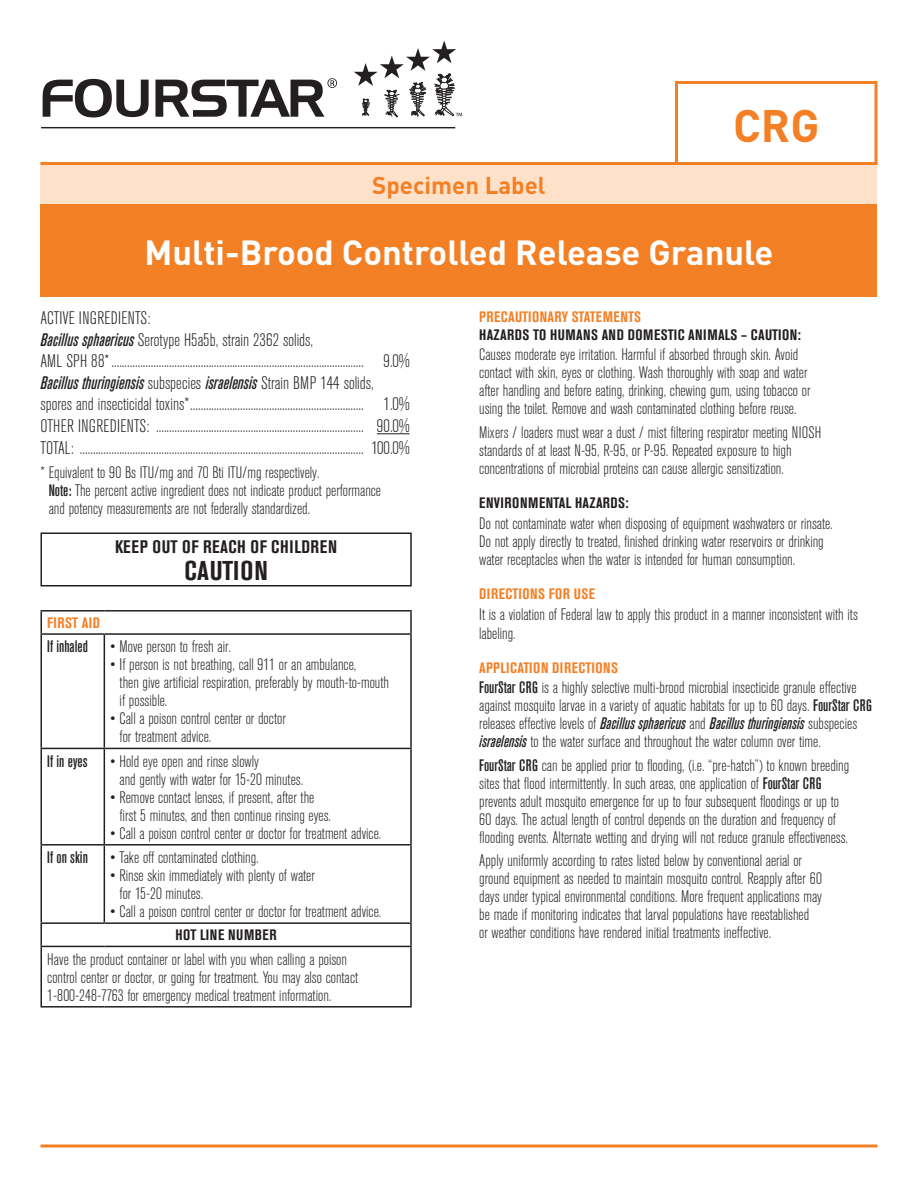
<style>
.page{position:relative;width:918px;height:1188px;background:#fff}
.page>*{position:absolute;margin:0;border:0;box-sizing:border-box;transform-origin:0 0}
.t1{font:700 45px "DIN";color:#f48026}
.t2{font:700 34.5px "DIN";color:#fff}
.t3{font:700 condensed 27px "Akzidenz Grotesk BE";letter-spacing:.02em;color:#231f20}
.t4{font:700 24px "DIN";color:#f48026}
.t5{font:300 condensed 18px/21.6px "Akzidenz Grotesk BE";color:#231f20}
.t6{font:700 condensed 18px "Akzidenz Grotesk BE";letter-spacing:.035em;color:#231f20}
.t7{font:300 condensed 16.5px/18px "Akzidenz Grotesk BE";color:#231f20}
.t8{font:500 condensed 16.5px "Akzidenz Grotesk BE";color:#231f20}
.t9{font:700 condensed 15px "Akzidenz Grotesk BE";letter-spacing:.035em;color:#231f20}
.t10{font:700 condensed 15px "Akzidenz Grotesk BE";letter-spacing:.03em;color:#f48026}
.s1{font-weight:500;font-style:italic}
.s2{font-weight:500}
</style>
<div class="page">
<svg style="left:43px;top:79px;width:106px;height:38px"></svg>
<hr style="left:41px;top:127px;width:414px;height:1px;background:#231f20">
<svg style="left:155px;top:78px;width:182px;height:39px"></svg>
<svg style="left:354px;top:40px;width:108px;height:78px"></svg>
<hr style="left:377px;top:433px;width:32px;height:1px;background:#231f20">
<hr style="left:40px;top:532px;width:372px;height:2px;background:#231f20">
<hr style="left:40px;top:534px;width:2px;height:51px;background:#231f20">
<hr style="left:410px;top:534px;width:2px;height:51px;background:#231f20">
<hr style="left:40px;top:585px;width:372px;height:1px;background:#231f20">
<hr style="left:40px;top:610px;width:64px;height:2px;background:#231f20">
<hr style="left:40px;top:612px;width:2px;height:21px;background:#231f20">
<hr style="left:104px;top:610px;width:308px;height:2px;background:#231f20">
<hr style="left:410px;top:612px;width:2px;height:21px;background:#231f20">
<hr style="left:40px;top:633px;width:64px;height:2px;background:#231f20">
<hr style="left:40px;top:635px;width:2px;height:113px;background:#231f20">
<hr style="left:104px;top:633px;width:308px;height:2px;background:#231f20">
<hr style="left:104px;top:635px;width:1px;height:113px;background:#231f20">
<hr style="left:410px;top:635px;width:2px;height:113px;background:#231f20">
<hr style="left:40px;top:748px;width:64px;height:1px;background:#231f20">
<hr style="left:40px;top:749px;width:2px;height:95px;background:#231f20">
<hr style="left:104px;top:748px;width:308px;height:1px;background:#231f20">
<hr style="left:104px;top:749px;width:1px;height:95px;background:#231f20">
<hr style="left:410px;top:749px;width:2px;height:95px;background:#231f20">
<hr style="left:40px;top:844px;width:64px;height:2px;background:#231f20">
<hr style="left:40px;top:846px;width:2px;height:76px;background:#231f20">
<hr style="left:104px;top:844px;width:308px;height:2px;background:#231f20">
<hr style="left:104px;top:846px;width:1px;height:76px;background:#231f20">
<hr style="left:410px;top:846px;width:2px;height:76px;background:#231f20">
<hr style="left:40px;top:922px;width:64px;height:2px;background:#231f20">
<hr style="left:40px;top:924px;width:2px;height:22px;background:#231f20">
<hr style="left:104px;top:922px;width:308px;height:2px;background:#231f20">
<hr style="left:410px;top:924px;width:2px;height:22px;background:#231f20">
<hr style="left:40px;top:946px;width:64px;height:1px;background:#231f20">
<hr style="left:40px;top:947px;width:2px;height:59px;background:#231f20">
<hr style="left:104px;top:946px;width:308px;height:1px;background:#231f20">
<hr style="left:410px;top:947px;width:2px;height:59px;background:#231f20">
<hr style="left:40px;top:1006px;width:64px;height:2px;background:#231f20">
<hr style="left:104px;top:1006px;width:308px;height:2px;background:#231f20">
<svg style="left:40px;top:1144px;width:838px;height:4px;background:#f69f5c"></svg>
<div style="left:40px;top:164px;width:838px;height:40px;background:#fee1c9"></div>
<hr style="left:40px;top:162px;width:838px;height:3px;background:#f48026">
<div style="left:675px;top:81px;width:203px;height:84px;border:3px solid #f48026"></div>
<div style="left:40px;top:204px;width:838px;height:93px;background:#f48026"></div>
<h3 class="t4" style="left:372px;top:170px;width:175px">Specimen Label</h3>
<h1 class="t1" style="left:733px;top:96px;width:88px">CRG</h1>
<h2 class="t2" style="left:145px;top:230px;width:630px">Multi-Brood Controlled Release Granule</h2>
<p class="t5" style="left:40px;top:308px;width:370px">ACTIVE INGREDIENTS:<br><span class="s1">Bacillus sphaericus</span> Serotype H5a5b, strain 2362 solids,<br>AML SPH 88*................................................................................................ 9.0% <span class="s1">Bacillus thuringiensis</span> subspecies <span class="s1">israelensis</span> Strain BMP 144 solids, spores and insecticidal toxins*.................................................................. 1.0% OTHER INGREDIENTS: ............................................................................... 90.0% TOTAL: ............................................................................................................ 100.0%</p>
<p class="t7" style="left:49px;top:464px;width:334px;text-indent:-8px">* Equivalent to 90 Bs ITU/mg and 70 Bti ITU/mg respectively.<br><span class="s2">Note:</span> The percent active ingredient does not indicate product performance and potency measurements are not federally standardized.</p>
<p class="t6" style="left:115px;top:536px;width:224px">KEEP OUT OF REACH OF CHILDREN</p>
<h3 class="t3" style="left:184px;top:555px;width:85px">CAUTION</h3>
<p class="t10" style="left:47px;top:614px;width:54px">FIRST AID</p>
<p class="t8" style="left:47px;top:638px;width:42px">If inhaled</p>
<p class="t7" style="left:110px;top:638px;width:122px">• Move person to fresh air.</p>
<p class="t7" style="left:120px;top:656px;width:271px;text-indent:-9px">• If person is not breathing, call 911 or an ambulance,<br>then give artificial respiration, preferably by mouth-to-mouth if possible.</p>
<p class="t7" style="left:120px;top:710px;width:168px;text-indent:-9px">• Call a poison control center or doctor for treatment advice.</p>
<p class="t8" style="left:47px;top:752px;width:42px">If in eyes</p>
<p class="t7" style="left:120px;top:753px;width:185px;text-indent:-9px">• Hold eye open and rinse slowly<br>and gently with water for 15-20 minutes.</p>
<p class="t7" style="left:120px;top:789px;width:213px;text-indent:-9px">• Remove contact lenses, if present, after the first 5 minutes, and then continue rinsing eyes.</p>
<p class="t7" style="left:110px;top:825px;width:273px">• Call a poison control center or doctor for treatment advice.</p>
<p class="t8" style="left:47px;top:848px;width:42px">If on skin</p>
<p class="t7" style="left:110px;top:849px;width:150px">• Take off contaminated clothing.</p>
<p class="t7" style="left:120px;top:867px;width:197px;text-indent:-9px">• Rinse skin immediately with plenty of water for 15-20 minutes.</p>
<p class="t7" style="left:110px;top:903px;width:273px">• Call a poison control center or doctor for treatment advice.</p>
<p class="t9" style="left:176px;top:927px;width:103px">HOT LINE NUMBER</p>
<p class="t7" style="left:47px;top:951px;width:313px">Have the product container or label with you when calling a poison control center or doctor, or going for treatment. You may also contact<br>1-800-248-7763 for emergency medical treatment information.</p>
<p class="t10" style="left:479px;top:308px;width:163px">PRECAUTIONARY STATEMENTS</p>
<p class="t9" style="left:479px;top:326px;width:323px">HAZARDS TO HUMANS AND DOMESTIC ANIMALS – CAUTION:</p>
<p class="t7" style="left:479px;top:346px;width:333px">Causes moderate eye irritation. Harmful if absorbed through skin. Avoid contact with skin, eyes or clothing. Wash thoroughly with soap and water after handling and before eating, drinking, chewing gum, using tobacco or using the toilet. Remove and wash contaminated clothing before reuse.</p>
<p class="t7" style="left:479px;top:424px;width:344px">Mixers / loaders must wear a dust / mist filtering respirator meeting NIOSH standards of at least N-95, R-95, or P-95. Repeated exposure to high concentrations of microbial proteins can cause allergic sensitization.</p>
<p class="t9" style="left:479px;top:494px;width:151px">ENVIRONMENTAL HAZARDS:</p>
<p class="t7" style="left:479px;top:515px;width:355px">Do not contaminate water when disposing of equipment washwaters or rinsate.<br>Do not apply directly to treated, finished drinking water reservoirs or drinking water receptacles when the water is intended for human consumption.</p>
<p class="t10" style="left:479px;top:585px;width:117px">DIRECTIONS FOR USE</p>
<p class="t7" style="left:479px;top:605px;width:380px;line-height:18.9px">It is a violation of Federal law to apply this product in a manner inconsistent with its labeling.</p>
<p class="t10" style="left:479px;top:659px;width:14px">APPLICATION</p>
<p class="t10" style="left:552px;top:659px;width:16px">DIRECTIONS</p>
<p class="t7" style="left:479px;top:679px;width:394px"><span class="s2">FourStar CRG</span> is a highly selective multi-brood microbial insecticide granule effective against mosquito larvae in a variety of aquatic habitats for up to 60 days. <span class="s2">FourStar CRG </span>releases effective levels of <span class="s1">Bacillus sphaericus</span> and <span class="s1">Bacillus thuringiensis</span> subspecies <span class="s1">israelensis</span> to the water surface and throughout the water column over time.</p>
<p class="t7" style="left:479px;top:757px;width:371px"><span class="s2">FourStar CRG</span> can be applied prior to flooding, (i.e. “pre-hatch”) to known breeding sites that flood intermittently. In such areas, one application of <span class="s2">FourStar CRG </span>prevents adult mosquito emergence for up to four subsequent floodings or up to 60 days. The actual length of control depends on the duration and frequency of flooding events. Alternate wetting and drying will not reduce granule effectiveness.</p>
<p class="t7" style="left:479px;top:852px;width:344px">Apply uniformly according to rates listed below by conventional aerial or ground equipment as needed to maintain mosquito control. Reapply after 60 days under typical environmental conditions. More frequent applications may be made if monitoring indicates that larval populations have reestablished or weather conditions have rendered initial treatments ineffective.</p>
</div>
